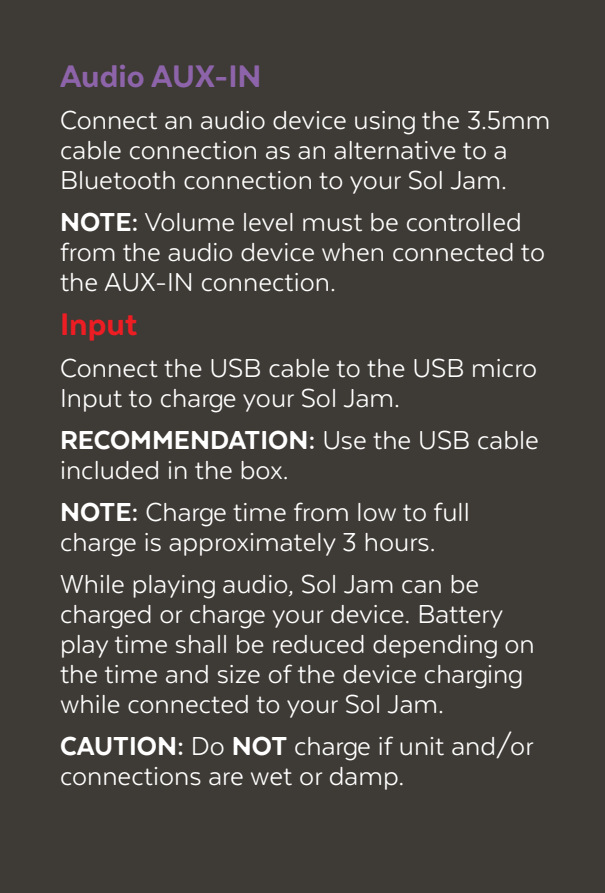
<style>
.page{position:relative;width:605px;height:893px;background:#3e3a35}
.page>*{position:absolute;margin:0;border:0;box-sizing:border-box;transform-origin:0 0}
.t1{font:800 36px "Texta";color:#8d64aa}
.t2{font:800 36px "Texta";color:#ed1d24}
.t3{font:30px/30px "Texta";color:#fff}
.s1{font-weight:800}
</style>
<div class="page">
<p class="t1" style="left:60px;top:58px;width:203px">Audio AUX-IN</p>
<p class="t3" style="left:60px;top:105px;width:492px">Connect an audio device using the 3.5mm cable connection as an alternative to a<br>Bluetooth connection to your Sol Jam.</p>
<p class="t3" style="left:60px;top:207px;width:487px"><span class="s1">NOTE:</span> Volume level must be controlled from the audio device when connected to the AUX-IN connection.</p>
<p class="t2" style="left:60px;top:306px;width:79px">Input</p>
<p class="t3" style="left:60px;top:353px;width:479px">Connect the USB cable to the USB micro<br>Input to charge your Sol Jam.</p>
<p class="t3" style="left:60px;top:425px;width:480px"><span class="s1">RECOMMENDATION:</span> Use the USB cable included in the box.</p>
<p class="t3" style="left:60px;top:497px;width:411px"><span class="s1">NOTE:</span> Charge time from low to full charge is approximately 3 hours.</p>
<p class="t3" style="left:60px;top:569px;width:476px">While playing audio, Sol Jam can be charged or charge your device. Battery play time shall be reduced depending on the time and size of the device charging while connected to your Sol Jam.</p>
<p class="t3" style="left:60px;top:731px;width:475px"><span class="s1">CAUTION:</span> Do <span class="s1">NOT</span> charge if unit and/or connections are wet or damp.</p>
</div>
